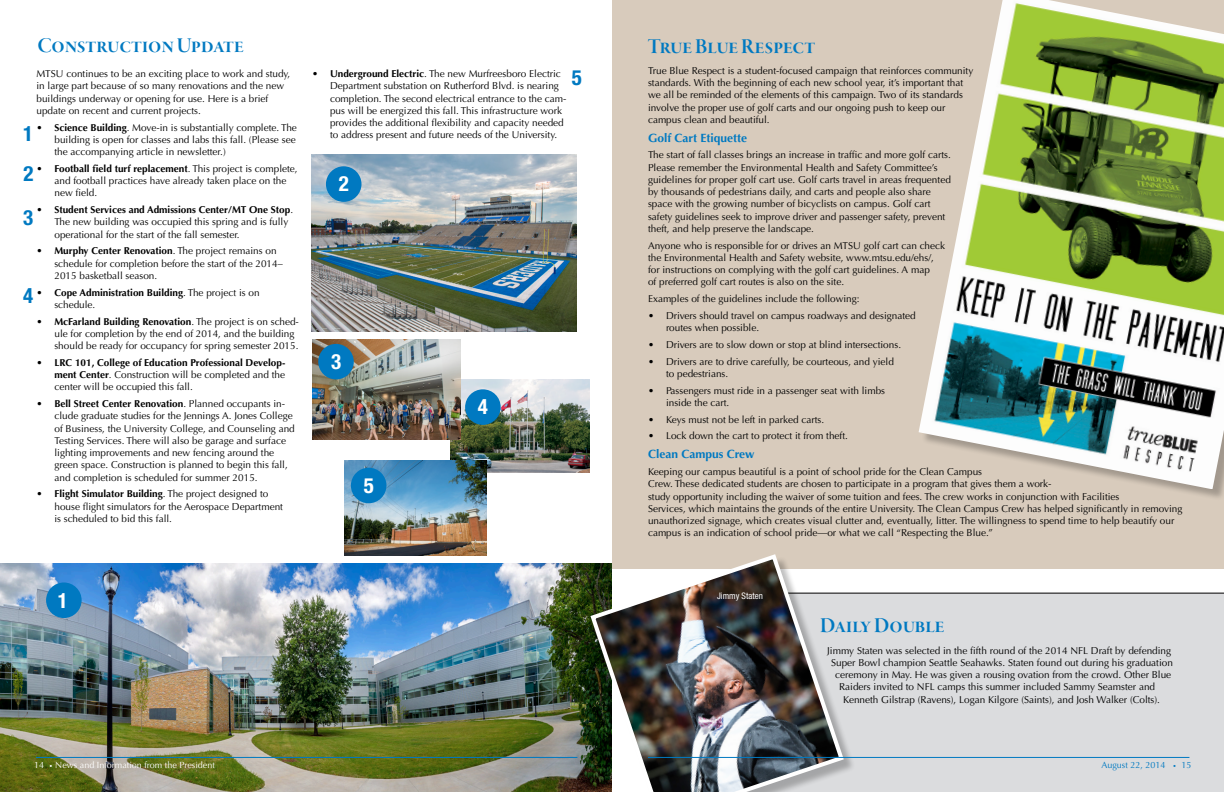
<style>
.page{position:relative;width:1224px;height:792px;background:#fff}
.page>*{position:absolute;margin:0;border:0;box-sizing:border-box;transform-origin:0 0}
.t1{font:22px "Garamond Premr Pro Smbd Disp";letter-spacing:.005em;color:#0079c1}
.t2{font:700 condensed 21px "Helvetica Neue LT Pro";color:#fff}
.t3{font:700 condensed 21px "Helvetica Neue LT Pro";color:#0079c1}
.t4{font:700 12px "Optima LT Std";color:#0079c1}
.t5{font:10px/12.2px "Optima LT Std";color:#000}
.t6{font:700 10px/12.2px "Optima LT Std";color:#000}
.t7{font:9px "Optima LT Std";color:#fff}
.t8{font:9px "Optima LT Std";color:#0079c1}
.t9{font:condensed 9px "Helvetica Neue LT Pro";color:#fff}
.s1{font-weight:700}
.s2{font-weight:400}
.s3{font-size:6px}
</style>
<div class="page">
<div style="left:612px;top:0;width:612px;height:568px;background:#d8cbbc"></div>
<img style="left:450px;top:379px;width:139px;height:93px">
<img style="left:0;top:564px;width:588px;height:228px">
<img style="left:344px;top:460px;width:143px;height:95px">
<img style="left:312px;top:340px;width:149px;height:99px">
<img style="left:311px;top:155px;width:266px;height:177px">
<div style="left:46px;top:582px;width:36px;height:36px;background:#0079c1;border-radius:50%"></div>
<div style="left:318px;top:344px;width:36px;height:35px;background:#0079c1;border-radius:50%"></div>
<div style="left:326px;top:166px;width:36px;height:36px;background:#0079c1;border-radius:50%"></div>
<div style="left:351px;top:468px;width:35px;height:35px;background:#0079c1;border-radius:50%"></div>
<div style="left:465px;top:389px;width:36px;height:36px;background:#0079c1;border-radius:50%"></div>
<div style="left:921px;top:0;width:303px;height:501px;background:#000;opacity:.25"></div>
<img style="left:919px;top:0;width:305px;height:489px">
<div style="left:856px;top:593px;width:368px;height:199px;background:#dbdcde"></div>
<div style="left:593px;top:556px;width:263px;height:236px;background:#000;opacity:.25"></div>
<img style="left:588px;top:554px;width:258px;height:238px">
<hr style="left:36px;top:757px;width:541px;height:1px;background:#0079c1">
<hr style="left:648px;top:757px;width:541px;height:1px;background:#0079c1">
<h1 class="t1" style="left:37px;top:33px;width:208px">Construction Update</h1>
<p class="t5" style="left:36px;top:68px;width:255px">MTSU continues to be an exciting place to work and study, in large part because of so many renovations and the new buildings underway or opening for use. Here is a brief update on recent and current projects.</p>
<p class="t5" style="left:54px;top:121px;width:244px;text-indent:-18px"><span class="s1">• Science Building</span>. Move-in is substantially complete. The building is open for classes and labs this fall. (Please see the accompanying article in newsletter.)</p>
<p class="t5" style="left:54px;top:163px;width:245px;text-indent:-18px"><span class="s1">• Football field turf replacement</span>. This project is complete, and football practices have already taken place on the new field.</p>
<p class="t5" style="left:54px;top:204px;width:240px;text-indent:-18px"><span class="s1">• Student Services and Admissions Center/MT One Stop</span>.<br>The new building was occupied this spring and is fully operational for the start of the fall semester.</p>
<p class="t5" style="left:54px;top:245px;width:230px;text-indent:-18px"><span class="s1">• Murphy Center Renovation</span>. The project remains on schedule for completion before the start of the 2014–<br>2015 basketball season.</p>
<p class="t6" style="left:54px;top:286px;width:207px;text-indent:-18px">• Cope Administration Building<span class="s2">. The project is on schedule.</span></p>
<p class="t5" style="left:54px;top:315px;width:246px;text-indent:-18px"><span class="s1">• McFarland Building Renovation</span>. The project is on sched&shy;ule for completion by the end of 2014, and the building should be ready for occupancy for spring semester 2015.</p>
<p class="t5" style="left:54px;top:357px;width:232px;text-align:justify;text-indent:-18px"><span class="s1">• LRC 101, College of Education Professional Develop&shy;ment Center</span>. Construction will be completed and the center will be occupied this fall.</p>
<p class="t5" style="left:54px;top:398px;width:242px;text-indent:-18px"><span class="s1">• Bell Street Center Renovation</span>. Planned occupants in&shy;clude graduate studies for the Jennings A. Jones College of Business, the University College, and Counseling and Testing Services. There will also be garage and surface lighting improvements and new fencing around the green space. Construction is planned to begin this fall, and completion is scheduled for summer 2015.</p>
<p class="t5" style="left:54px;top:488px;width:230px;text-indent:-18px"><span class="s1">• Flight Simulator Building</span>. The project designed to house flight simulators for the Aerospace Department is scheduled to bid this fall.</p>
<h2 class="t3" style="left:23px;top:121px;width:12px">1</h2>
<h2 class="t3" style="left:23px;top:161px;width:12px">2</h2>
<h2 class="t3" style="left:23px;top:205px;width:12px">3</h2>
<h2 class="t3" style="left:23px;top:283px;width:12px">4</h2>
<p class="t5" style="left:330px;top:68px;width:238px;text-indent:-18px"><span class="s1">• Underground Electric</span>. The new Murfreesboro Electric Department substation on Rutherford Blvd. is nearing completion. The second electrical entrance to the cam&shy;pus will be energized this fall. This infrastructure work provides the additional flexibility and capacity needed to address present and future needs of the University.</p>
<h2 class="t3" style="left:572px;top:65px;width:12px">5</h2>
<h2 class="t2" style="left:339px;top:171px;width:12px">2</h2>
<h2 class="t2" style="left:331px;top:349px;width:12px">3</h2>
<h2 class="t2" style="left:364px;top:473px;width:12px">5</h2>
<h2 class="t2" style="left:478px;top:394px;width:12px">4</h2>
<h2 class="t2" style="left:58px;top:588px;width:12px">1</h2>
<h1 class="t1" style="left:648px;top:34px;width:169px">True Blue Respect</h1>
<p class="t5" style="left:648px;top:64px;width:327px">True Blue Respect is a student-focused campaign that reinforces community standards. With the beginning of each new school year, it’s important that we all be reminded of the elements of this campaign. Two of its standards involve the proper use of golf carts and our ongoing push to keep our campus clean and beautiful.</p>
<p class="t4" style="left:648px;top:131px;width:101px">Golf Cart Etiquette</p>
<p class="t5" style="left:648px;top:149px;width:304px">The start of fall classes brings an increase in traffic and more golf carts.<br>Please remember the Environmental Health and Safety Committee’s guidelines for proper golf cart use. Golf carts travel in areas frequented by thousands of pedestrians daily, and carts and people also share space with the growing number of bicyclists on campus. Golf cart safety guidelines seek to improve driver and passenger safety, prevent theft, and help preserve the landscape.</p>
<p class="t5" style="left:648px;top:239px;width:299px">Anyone who is responsible for or drives an MTSU golf cart can check the Environmental Health and Safety website, www.mtsu.edu/ehs/, for instructions on complying with the golf cart guidelines. A map<br>of preferred golf cart routes is also on the site.</p>
<p class="t5" style="left:648px;top:293px;width:213px">Examples of the guidelines include the following:</p>
<p class="t5" style="left:666px;top:310px;width:251px;text-indent:-18px">• Drivers should travel on campus roadways and designated routes when possible.</p>
<p class="t5" style="left:648px;top:339px;width:255px">• Drivers are to slow down or stop at blind intersections.</p>
<p class="t5" style="left:666px;top:355px;width:229px;text-indent:-18px">• Drivers are to drive carefully, be courteous, and yield to pedestrians.</p>
<p class="t5" style="left:666px;top:384px;width:221px;text-indent:-18px">• Passengers must ride in a passenger seat with limbs inside the cart.</p>
<p class="t5" style="left:648px;top:413px;width:178px">• Keys must not be left in parked carts.</p>
<p class="t5" style="left:648px;top:430px;width:201px">• Lock down the cart to protect it from theft.</p>
<p class="t4" style="left:648px;top:447px;width:108px">Clean Campus Crew</p>
<p class="t5" style="left:648px;top:466px;width:536px">Keeping our campus beautiful is a point of school pride for the Clean Campus<br>Crew. These dedicated students are chosen to participate in a program that gives them a work-<br>study opportunity including the waiver of some tuition and fees. The crew works in conjunction with Facilities<br>Services, which maintains the grounds of the entire University. The Clean Campus Crew has helped significantly in removing unauthorized signage, which creates visual clutter and, eventually, litter. The willingness to spend time to help beautify our campus is an indication of school pride—or what we call “Respecting the Blue.”</p>
<p class="t9" style="left:717px;top:590px;width:47px">Jimmy Staten</p>
<h1 class="t1" style="left:820px;top:614px;width:126px">Daily Double</h1>
<p class="t5" style="left:827px;top:644px;width:345px">Jimmy Staten was selected in the fifth round of the 2014 NFL Draft by defending</p>
<p class="t5" style="left:831px;top:657px;width:343px">Super Bowl champion Seattle Seahawks. Staten found out during his graduation</p>
<p class="t5" style="left:835px;top:669px;width:338px">ceremony in May. He was given a rousing ovation from the crowd. Other Blue</p>
<p class="t5" style="left:839px;top:681px;width:317px">Raiders invited to NFL camps this summer included Sammy Seamster and</p>
<p class="t5" style="left:843px;top:693px;width:318px">Kenneth Gilstrap (Ravens), Logan Kilgore (Saints), and Josh Walker (Colts).</p>
<p class="t7" style="left:34px;top:760px;width:182px">14 <span class="s3">•</span> News and Information from the President</p>
<p class="t8" style="left:1102px;top:760px;width:92px">August 22, 2014 <span class="s3">•</span> 15</p>
</div>
